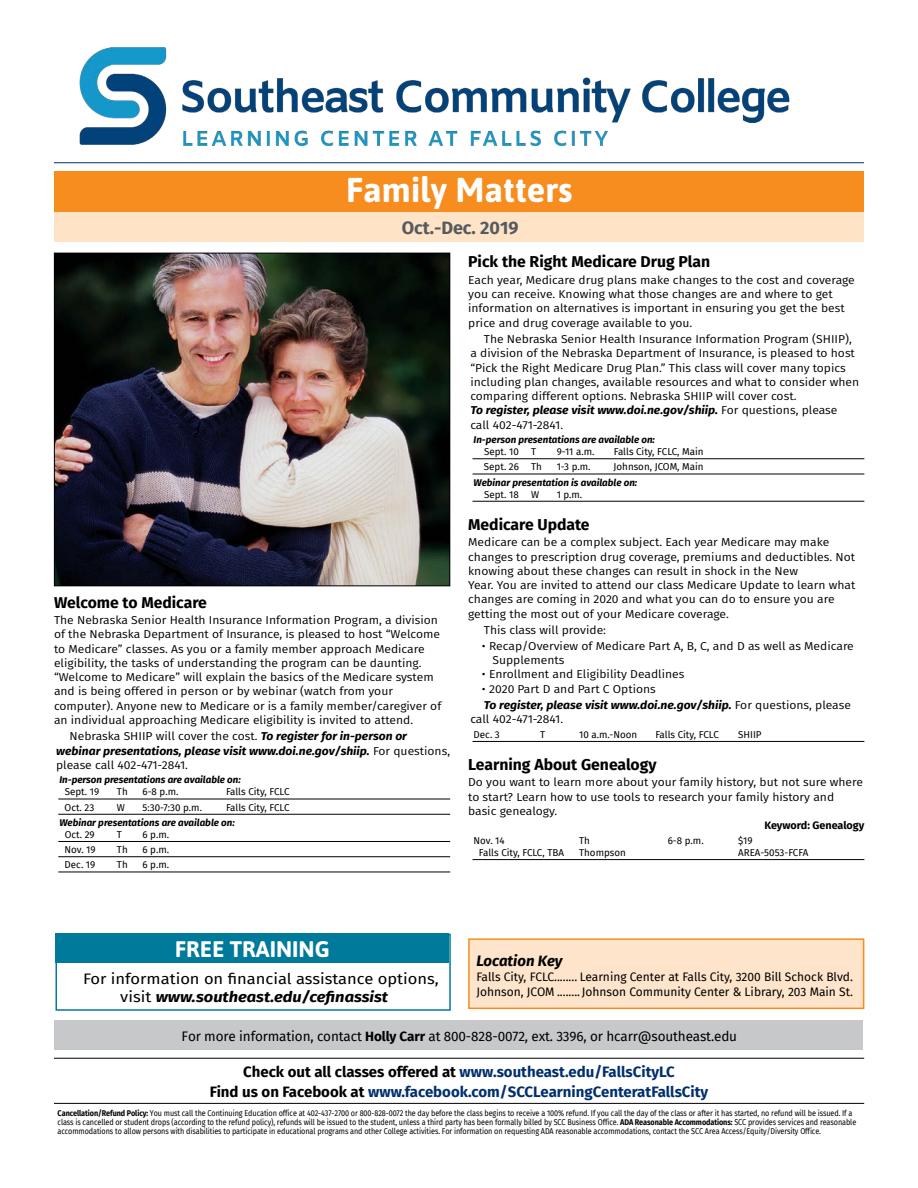
<style>
.page{position:relative;width:918px;height:1188px;background:#fff}
.page>*{position:absolute;margin:0;border:0;box-sizing:border-box;transform-origin:0 0}
.t1{font:700 34.5px "Asap";color:#fff}
.subheader{font:700 22.5px "Asap";color:#fff}
.t2{font:700 18px "Fira Sans";color:#565a5f}
.t3{font:700 15.75px "Fira Sans";color:#000}
.t4{font:700 15px "Fira Sans";color:#002f6e}
.IOC_Town{font:italic 700 15px "Fira Sans";color:#000}
.class_details{font:14.85px/18px "Fira Sans";color:#000;scale:1.11 1}
.t5{font:13.5px "Fira Sans";letter-spacing:-.01em;color:#000}
.IOC_Location{font:12px "Fira Sans";color:#000}
.class_description{font:11.55px/14.2px "Fira Sans";color:#000;scale:1.06 1}
.class_details-2{font:11.55px/14.2px "Fira Sans";color:#000;scale:1.06 1}
.class_details-3{font:italic 700 11.55px/14.2px "Fira Sans";color:#000;scale:1.06 1}
.bullets{font:11.55px/14.2px "Fira Sans";color:#000;scale:1.06 1}
.keyword{font:700 10.8px "Fira Sans";color:#000}
.logistics{font:9.75px "Fira Sans";color:#000}
.logistics-2{font:italic 700 9.75px/12px "Fira Sans";color:#000}
.t6{font:8.25px/9px "Fira Sans";letter-spacing:-.01em;color:#000;scale:.88 1}
.s1{font-weight:400;font-style:normal}
.s2{font-weight:700;font-style:italic}
.s3{font-weight:700}
.s4{color:#000}
</style>
<div class="page">
<hr style="left:54px;top:162px;width:810px;height:1px;background:#002f6e">
<div style="left:54px;top:171px;width:810px;height:41px;background:#f78d1e"></div>
<div style="left:54px;top:212px;width:810px;height:30px;background:#fee3c7"></div>
<hr style="left:58px;top:799px;width:392px;height:1px;background:#000">
<hr style="left:58px;top:814px;width:392px;height:1px;background:#000">
<hr style="left:58px;top:841px;width:392px;height:1px;background:#000">
<hr style="left:58px;top:856px;width:392px;height:1px;background:#000">
<hr style="left:58px;top:872px;width:392px;height:1px;background:#000">
<hr style="left:473px;top:458px;width:391px;height:1px;background:#000">
<hr style="left:473px;top:474px;width:391px;height:1px;background:#000">
<hr style="left:473px;top:501px;width:391px;height:1px;background:#000">
<hr style="left:473px;top:741px;width:391px;height:1px;background:#000">
<hr style="left:473px;top:859px;width:391px;height:1px;background:#000">
<img style="left:79px;top:47px;width:711px;height:99px">
<hr style="left:54px;top:1058px;width:810px;height:1px;background:#000">
<hr style="left:54px;top:1103px;width:810px;height:1px;background:#000">
<div style="left:54px;top:1020px;width:808px;height:30px;background:#c7c8ca"></div>
<svg style="left:55px;top:933px;width:396px;height:78px"></svg>
<div style="left:469px;top:939px;width:395px;height:69px;background:#fee4ca"></div>
<div style="left:468px;top:938px;width:396px;height:71px;border:2px solid #f78d1e"></div>
<img style="left:54px;top:252px;width:397px;height:335px">
<p class="t1" style="left:346px;top:165px;width:228px">Family Matters</p>
<p class="t2" style="left:402px;top:212px;width:118px">Oct.-Dec. 2019</p>
<p class="t3" style="left:54px;top:589px;width:154px">Welcome to Medicare</p>
<p class="class_description" style="left:54px;top:613px;width:367px">The Nebraska Senior Health Insurance Information Program, a division of the Nebraska Department of Insurance, is pleased to host “Welcome to Medicare” classes. As you or a family member approach Medicare eligibility, the tasks of understanding the program can be daunting. “Welcome to Medicare” will explain the basics of the Medicare system and is being offered in person or by webinar (watch from your computer). Anyone new to Medicare or is a family member/caregiver of an individual approaching Medicare eligibility is invited to attend.</p>
<p class="class_details-3" style="left:56px;top:728px;width:373px;text-indent:14px"><span class="s1">Nebraska SHIIP will cover the cost.</span> To register for in-person or webinar presentations, please visit www.doi.ne.gov/shiip. <span class="s1">For questions, please call 402-471-2841.</span></p>
<p class="logistics-2" style="left:65px;top:773px;width:177px;text-indent:-5px">In-person presentations are available on:<br><span class="s1">Sept. 19</span></p>
<p class="logistics" style="left:117px;top:785px;width:12px">Th</p>
<p class="logistics" style="left:142px;top:785px;width:37px">6-8 p.m.</p>
<p class="logistics" style="left:226px;top:785px;width:65px">Falls City, FCLC</p>
<p class="logistics" style="left:65px;top:800px;width:31px">Oct. 23</p>
<p class="logistics" style="left:117px;top:800px;width:10px">W</p>
<p class="logistics" style="left:142px;top:800px;width:61px">5:30-7:30 p.m.</p>
<p class="logistics" style="left:226px;top:800px;width:65px">Falls City, FCLC</p>
<p class="logistics-2" style="left:65px;top:816px;width:171px;text-indent:-5px">Webinar presentations are available on:<br><span class="s1">Oct. 29</span></p>
<p class="logistics" style="left:117px;top:827px;width:7px">T</p>
<p class="logistics" style="left:142px;top:827px;width:28px">6 p.m.</p>
<p class="logistics" style="left:65px;top:842px;width:33px">Nov. 19</p>
<p class="logistics" style="left:117px;top:842px;width:12px">Th</p>
<p class="logistics" style="left:142px;top:842px;width:28px">6 p.m.</p>
<p class="logistics" style="left:65px;top:858px;width:32px">Dec. 19</p>
<p class="logistics" style="left:117px;top:858px;width:12px">Th</p>
<p class="logistics" style="left:142px;top:858px;width:28px">6 p.m.</p>
<p class="t3" style="left:468px;top:249px;width:244px">Pick the Right Medicare Drug Plan</p>
<p class="class_description" style="left:468px;top:272px;width:366px">Each year, Medicare drug plans make changes to the cost and coverage you can receive. Knowing what those changes are and where to get information on alternatives is important in ensuring you get the best price and drug coverage available to you.</p>
<p class="class_details-2" style="left:470px;top:332px;width:368px;text-indent:14px">The Nebraska Senior Health Insurance Information Program (SHIIP), a division of the Nebraska Department of Insurance, is pleased to host “Pick the Right Medicare Drug Plan.” This class will cover many topics including plan changes, available resources and what to consider when comparing different options. Nebraska SHIIP will cover cost.<br><span class="s2">To register, please visit www.doi.ne.gov/shiip.</span> For questions, please call 402-471-2841.</p>
<p class="logistics-2" style="left:484px;top:433px;width:172px;text-indent:-11px">In-person presentations are available on:<br><span class="s1">Sept. 10</span></p>
<p class="logistics" style="left:531px;top:444px;width:7px">T</p>
<p class="logistics" style="left:557px;top:444px;width:39px">9-11 a.m.</p>
<p class="logistics" style="left:614px;top:444px;width:91px">Falls City, FCLC, Main</p>
<p class="logistics" style="left:484px;top:460px;width:60px">Sept. 26 Th</p>
<p class="logistics" style="left:557px;top:460px;width:35px">1-3 p.m.</p>
<p class="logistics" style="left:614px;top:460px;width:92px">Johnson, JCOM, Main</p>
<p class="logistics-2" style="left:484px;top:476px;width:155px;text-indent:-11px">Webinar presentation is available on:<br><span class="s1">Sept. 18</span></p>
<p class="logistics" style="left:531px;top:487px;width:10px">W</p>
<p class="logistics" style="left:557px;top:487px;width:27px">1 p.m.</p>
<p class="t3" style="left:468px;top:511px;width:123px">Medicare Update</p>
<p class="class_description" style="left:468px;top:535px;width:367px">Medicare can be a complex subject. Each year Medicare may make changes to prescription drug coverage, premiums and deductibles. Not knowing about these changes can result in shock in the New<br>Year. You are invited to attend our class Medicare Update to learn what changes are coming in 2020 and what you can do to ensure you are getting the most out of your Medicare coverage.</p>
<p class="class_details-2" style="left:484px;top:623px;width:117px">This class will provide:</p>
<p class="bullets" style="left:492px;top:638px;width:342px;text-indent:-11px">• Recap/Overview of Medicare Part A, B, C, and D as well as Medicare<br>Supplements</p>
<p class="bullets" style="left:482px;top:667px;width:193px">• Enrollment and Eligibility Deadlines</p>
<p class="bullets" style="left:482px;top:681px;width:166px">• 2020 Part D and Part C Options</p>
<p class="class_details-3" style="left:470px;top:697px;width:361px;text-indent:14px">To register, please visit www.doi.ne.gov/shiip. <span class="s1">For questions, please call 402-471-2841.</span></p>
<p class="logistics" style="left:474px;top:727px;width:28px">Dec. 3</p>
<p class="logistics" style="left:540px;top:727px;width:7px">T</p>
<p class="logistics" style="left:579px;top:727px;width:60px">10 a.m.-Noon</p>
<p class="logistics" style="left:655px;top:727px;width:65px">Falls City, FCLC</p>
<p class="logistics" style="left:738px;top:727px;width:25px">SHIIP</p>
<p class="t3" style="left:468px;top:751px;width:190px">Learning About Genealogy</p>
<p class="class_description" style="left:468px;top:775px;width:374px">Do you want to learn more about your family history, but not sure where to start? Learn how to use tools to research your family history and basic genealogy.</p>
<p class="keyword" style="left:764px;top:816px;width:101px">Keyword: Genealogy</p>
<p class="logistics" style="left:474px;top:833px;width:33px">Nov. 14</p>
<p class="logistics" style="left:579px;top:833px;width:12px">Th</p>
<p class="logistics" style="left:668px;top:833px;width:37px">6-8 p.m.</p>
<p class="logistics" style="left:738px;top:833px;width:16px">$19</p>
<p class="logistics" style="left:479px;top:845px;width:86px">Falls City, FCLC, TBA</p>
<p class="logistics" style="left:579px;top:845px;width:48px">Thompson</p>
<p class="logistics" style="left:738px;top:845px;width:72px">AREA-5053-FCFA</p>
<p class="subheader" style="left:175px;top:933px;width:157px">FREE TRAINING</p>
<p class="class_details" style="left:120px;top:969px;width:289px;text-indent:-37px">For information on financial assistance options, visit <span class="s2">www.southeast.edu/cefinassist</span></p>
<p class="IOC_Town" style="left:476px;top:948px;width:88px">Location Key</p>
<p class="IOC_Location" style="left:476px;top:968px;width:378px">Falls City, FCLC........ Learning Center at Falls City, 3200 Bill Schock Blvd.</p>
<p class="IOC_Location" style="left:476px;top:983px;width:378px">Johnson, JCOM ........Johnson Community Center &amp; Library, 203 Main St.</p>
<p class="t5" style="left:182px;top:1026px;width:557px">For more information, contact <span class="s3">Holly Carr</span> at 800-828-0072, ext. 3396, or hcarr@southeast.edu</p>
<p class="t4" style="left:243px;top:1059px;width:433px"><span class="s4">Check out all classes offered at</span> www.southeast.edu/FallsCityLC</p>
<p class="t4" style="left:210px;top:1079px;width:500px"><span class="s4">Find us on Facebook at</span> www.facebook.com/SCCLearningCenteratFallsCity</p>
<p class="t6" style="left:58px;top:1109px;width:909px"><span class="s3">Cancellation/Refund Policy:</span> You must call the Continuing Education office at 402-437-2700 or 800-828-0072 the day before the class begins to receive a 100% refund. If you call the day of the class or after it has started, no refund will be issued. If a class is cancelled or student drops (according to the refund policy), refunds will be issued to the student, unless a third party has been formally billed by SCC Business Office. <span class="s3">ADA Reasonable Accommodations:</span> SCC provides services and reasonable accommodations to allow persons with disabilities to participate in educational programs and other College activities. For information on requesting ADA reasonable accommodations, contact the SCC Area Access/Equity/Diversity Office.</p>
</div>
